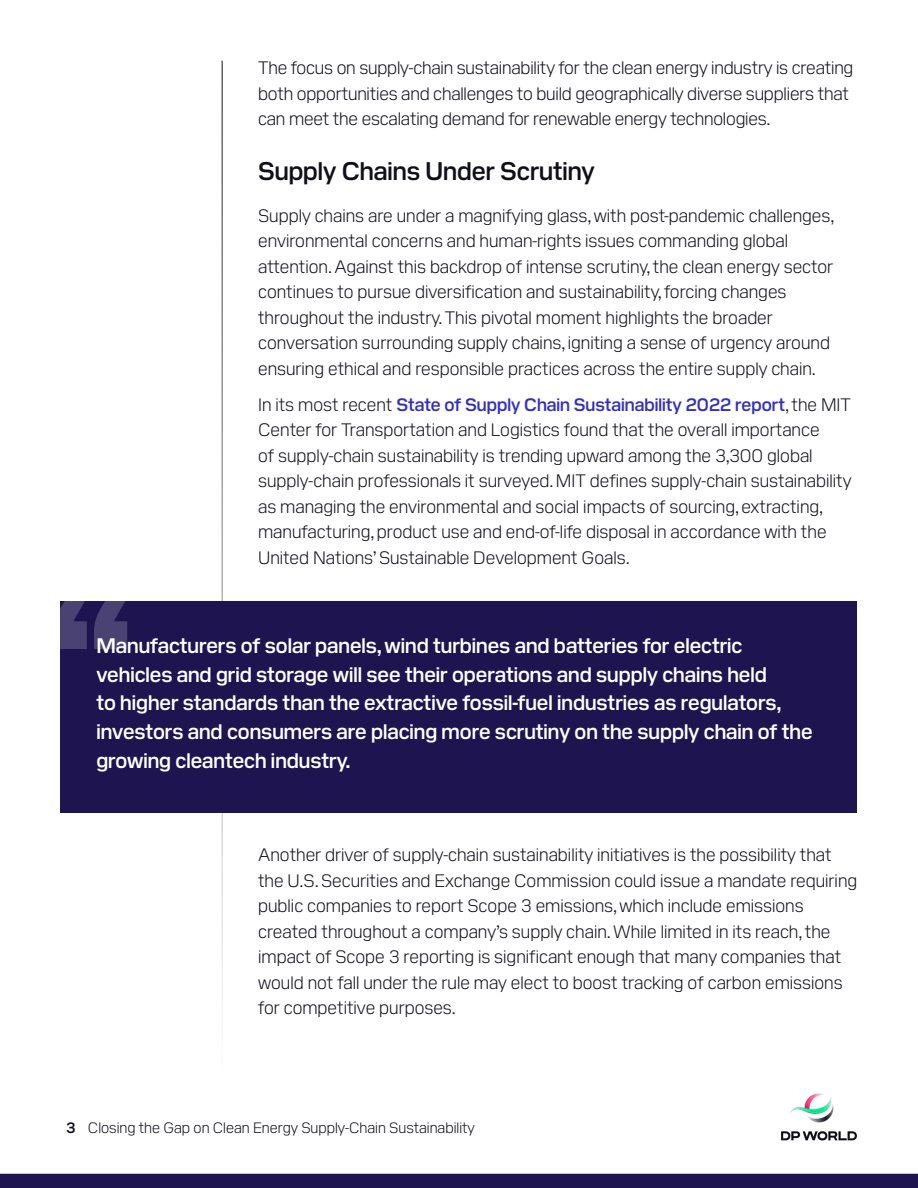
<style>
.page{position:relative;width:918px;height:1188px;background:#fff}
.page>*{position:absolute;margin:0;border:0;box-sizing:border-box;transform-origin:0 0}
.t1{font:800 153px "Pilat Wide";color:#fff}
.t2{font:600 25.5px "Pilat";color:#0f0f19}
.t3{font:600 21px/28.8px "Pilat";color:#fff}
.t4{font:300 18px/25.5px "Pilat";color:#0f0f19}
.t5{font:300 15px "Pilat";color:#0f0f19}
.s1{font-weight:600;color:#3230be}
.s2{font-weight:600}
</style>
<div class="page">
<div style="left:0;top:1174px;width:918px;height:14px;background:#1e1450"></div>
<img style="left:781px;top:1093px;width:76px;height:48px">
<hr style="left:222px;top:61px;width:1px;height:1012px;background:#0f0f19">
<div style="left:61px;top:601px;width:796px;height:212px;background:#1e1450"></div>
<p class="t4" style="left:258px;top:54px;width:597px">The focus on supply-chain sustainability for the clean energy industry is creating both opportunities and challenges to build geographically diverse suppliers that can meet the escalating demand for renewable energy technologies.</p>
<h2 class="t2" style="left:258px;top:153px;width:338px">Supply Chains Under Scrutiny</h2>
<p class="t4" style="left:258px;top:201px;width:578px">Supply chains are under a magnifying glass, with post-pandemic challenges, environmental concerns and human-rights issues commanding global attention. Against this backdrop of intense scrutiny, the clean energy sector continues to pursue diversification and sustainability, forcing changes throughout the industry. This pivotal moment highlights the broader conversation surrounding supply chains, igniting a sense of urgency around ensuring ethical and responsible practices across the entire supply chain.</p>
<p class="t4" style="left:258px;top:390px;width:595px">In its most recent <span class="s1">State of Supply Chain Sustainability 2022 report</span>, the MIT Center for Transportation and Logistics found that the overall importance<br>of supply-chain sustainability is trending upward among the 3,300 global supply-chain professionals it surveyed. MIT defines supply-chain sustainability as managing the environmental and social impacts of sourcing, extracting, manufacturing, product use and end-of-life disposal in accordance with the United Nations’ Sustainable Development Goals.</p>
<h1 class="t1" style="left:46px;top:542px;width:90px">“</h1>
<p class="t3" style="left:96px;top:629px;width:718px">Manufacturers of solar panels, wind turbines and batteries for electric vehicles and grid storage will see their operations and supply chains held<br>to higher standards than the extractive fossil-fuel industries as regulators, investors and consumers are placing more scrutiny on the supply chain of the growing cleantech industry.</p>
<p class="t4" style="left:258px;top:841px;width:601px">Another driver of supply-chain sustainability initiatives is the possibility that the U.S. Securities and Exchange Commission could issue a mandate requiring public companies to report Scope 3 emissions, which include emissions created throughout a company’s supply chain. While limited in its reach, the impact of Scope 3 reporting is significant enough that many companies that would not fall under the rule may elect to boost tracking of carbon emissions for competitive purposes.</p>
<p class="t5" style="left:66px;top:1116px;width:410px"><span class="s2">3</span> Closing the Gap on Clean Energy Supply-Chain Sustainability</p>
</div>
